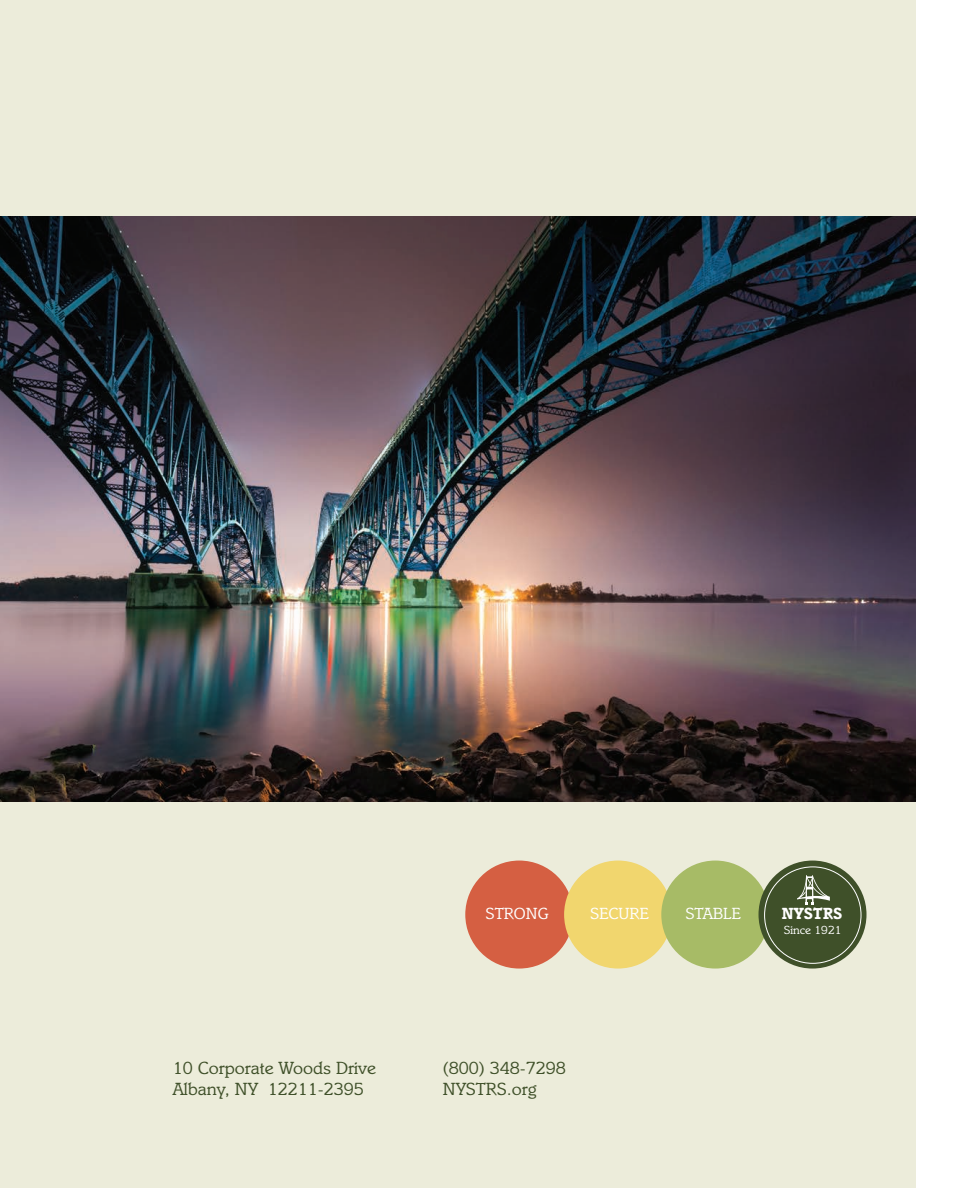
<style>
.page{position:relative;width:972px;height:1188px;background:#fff}
.page>*{position:absolute;margin:0;border:0;box-sizing:border-box;transform-origin:0 0}
.t1{font:18px "Italia Std";color:#3f5029}
.t2{font:16.5px "Italia Std";color:#fff}
.t3{font:700 16.5px "Italia Std";color:#fff}
.t4{font:12px "Italia Std";color:#fff}
</style>
<div class="page">
<div style="left:0;top:0;width:916px;height:1188px;background:#ececda"></div>
<img style="left:0;top:216px;width:915px;height:586px">
<div style="left:465px;top:861px;width:108px;height:108px;background:#d55f42;border-radius:50%"></div>
<div style="left:564px;top:861px;width:108px;height:108px;background:#f1d66e;border-radius:50%"></div>
<div style="left:661px;top:861px;width:108px;height:108px;background:#a7bb66;border-radius:50%"></div>
<div style="left:759px;top:861px;width:108px;height:108px;background:#3f5029;border-radius:50%"></div>
<svg style="left:797px;top:875px;width:33px;height:30px"></svg>
<p class="t2" style="left:486px;top:904px;width:65px">STRONG</p>
<p class="t2" style="left:590px;top:904px;width:60px">SECURE</p>
<p class="t2" style="left:685px;top:904px;width:57px">STABLE</p>
<p class="t3" style="left:782px;top:904px;width:62px">NYSTRS</p>
<p class="t4" style="left:784px;top:923px;width:59px">Since 1921</p>
<p class="t1" style="left:173px;top:1057px;width:205px">10 Corporate Woods Drive</p>
<p class="t1" style="left:443px;top:1057px;width:125px">(800) 348-7298</p>
<p class="t1" style="left:173px;top:1079px;width:193px">Albany, NY 12211-2395</p>
<p class="t1" style="left:443px;top:1079px;width:96px">NYSTRS.org</p>
</div>
